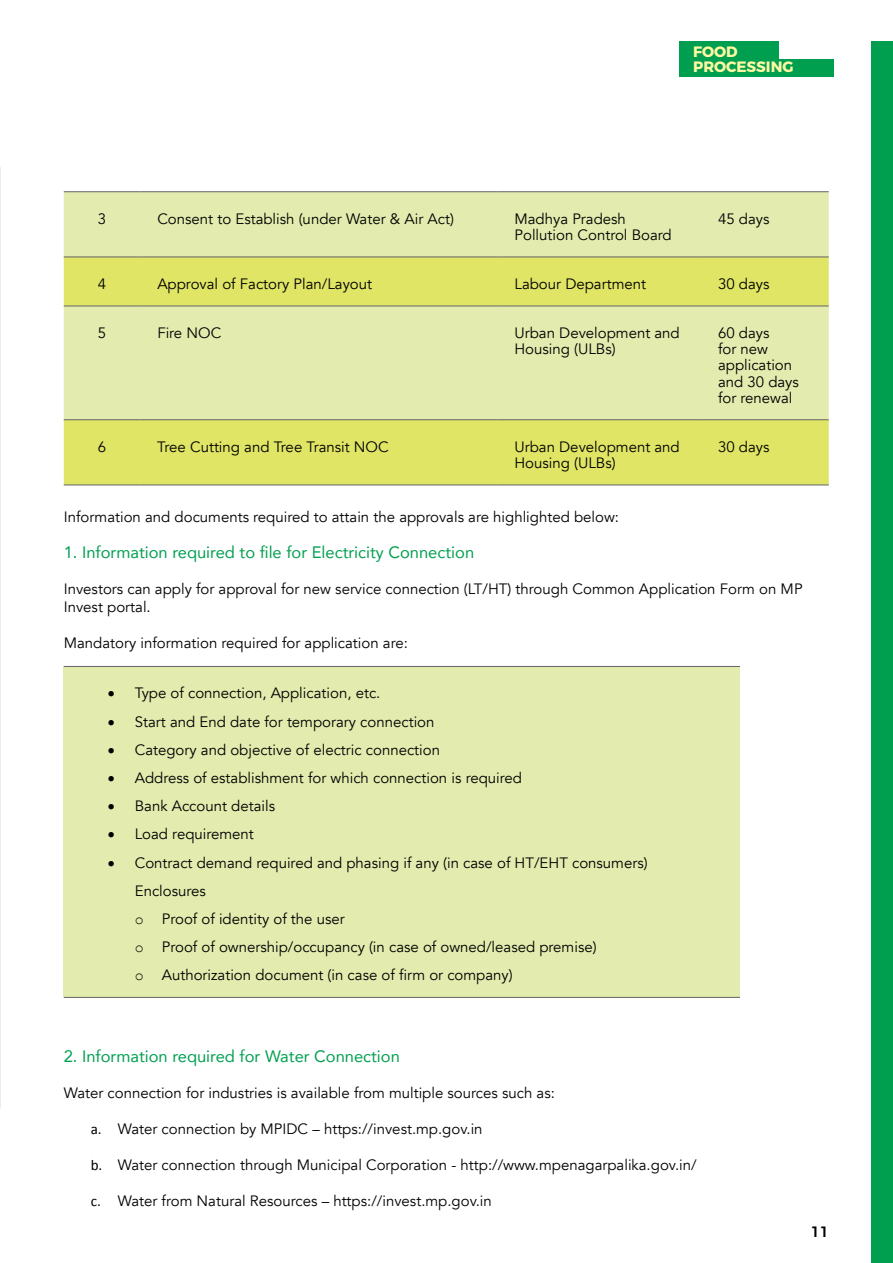
<style>
.page{position:relative;width:893px;height:1263px;background:#fff}
.page>*{position:absolute;margin:0;border:0;box-sizing:border-box;transform-origin:0 0}
.t1{font:16.5px "Avenir";color:#009f4f}
.t2{font:15px/16.2px "Avenir";color:#000}
.t3{font:700 15px/15px "Montserrat";color:#fff8a3}
.t4{font:500 15px "Montserrat";color:#000}
.s1{font-family:"Courier New"}
.s2{font-family:"Calibri"}
</style>
<div class="page">
<div style="left:680px;top:41px;width:99px;height:18px;background:#009f4f"></div>
<div style="left:680px;top:59px;width:154px;height:18px;background:#009f4f"></div>
<div style="left:872px;top:41px;width:21px;height:1222px;background:#009f4f"></div>
<div style="left:64px;top:192px;width:765px;height:65px;background:#e3ecae"></div>
<svg style="left:64px;top:258px;width:765px;height:227px;background:#e0e789"></svg>
<hr style="left:64px;top:191px;width:76px;height:1px;background:#636466">
<hr style="left:140px;top:191px;width:357px;height:1px;background:#636466">
<hr style="left:497px;top:191px;width:204px;height:1px;background:#636466">
<hr style="left:701px;top:191px;width:128px;height:1px;background:#636466">
<hr style="left:64px;top:257px;width:76px;height:1px;background:#636466">
<hr style="left:140px;top:257px;width:357px;height:1px;background:#636466">
<hr style="left:497px;top:257px;width:204px;height:1px;background:#636466">
<hr style="left:701px;top:257px;width:128px;height:1px;background:#636466">
<hr style="left:64px;top:306px;width:76px;height:1px;background:#636466">
<hr style="left:140px;top:306px;width:357px;height:1px;background:#636466">
<hr style="left:497px;top:306px;width:204px;height:1px;background:#636466">
<hr style="left:701px;top:306px;width:128px;height:1px;background:#636466">
<hr style="left:64px;top:419px;width:76px;height:1px;background:#636466">
<hr style="left:140px;top:419px;width:357px;height:1px;background:#636466">
<hr style="left:497px;top:419px;width:204px;height:1px;background:#636466">
<hr style="left:701px;top:419px;width:128px;height:1px;background:#636466">
<hr style="left:64px;top:485px;width:76px;height:1px;background:#636466">
<hr style="left:140px;top:485px;width:357px;height:1px;background:#636466">
<hr style="left:497px;top:485px;width:204px;height:1px;background:#636466">
<hr style="left:701px;top:485px;width:128px;height:1px;background:#636466">
<div style="left:64px;top:666px;width:676px;height:331px;background:#e3ecae"></div>
<hr style="left:64px;top:666px;width:676px;height:1px;background:#636466">
<hr style="left:64px;top:997px;width:676px;height:1px;background:#636466">
<hr style="left:0;top:167px;width:1px;height:941px;background:#e6e7e8">
<p class="t3" style="left:693px;top:43px;width:102px">FOOD<br>PROCESSING</p>
<p class="t2" style="left:98px;top:211px;width:10px">3</p>
<p class="t2" style="left:157px;top:211px;width:298px">Consent to Establish (under Water &amp; Air Act)</p>
<p class="t2" style="left:514px;top:211px;width:159px">Madhya Pradesh<br>Pollution Control Board</p>
<p class="t2" style="left:718px;top:211px;width:53px">45 days</p>
<p class="t2" style="left:98px;top:276px;width:10px">4</p>
<p class="t2" style="left:157px;top:276px;width:216px">Approval of Factory Plan/Layout</p>
<p class="t2" style="left:514px;top:276px;width:133px">Labour Department</p>
<p class="t2" style="left:718px;top:276px;width:53px">30 days</p>
<p class="t2" style="left:98px;top:325px;width:10px">5</p>
<p class="t2" style="left:157px;top:325px;width:65px">Fire NOC</p>
<p class="t2" style="left:514px;top:325px;width:167px">Urban Development and<br>Housing (ULBs)</p>
<p class="t2" style="left:718px;top:325px;width:82px">60 days<br>for new application and 30 days for renewal</p>
<p class="t2" style="left:98px;top:439px;width:10px">6</p>
<p class="t2" style="left:157px;top:439px;width:233px">Tree Cutting and Tree Transit NOC</p>
<p class="t2" style="left:514px;top:439px;width:167px">Urban Development and<br>Housing (ULBs)</p>
<p class="t2" style="left:718px;top:439px;width:53px">30 days</p>
<p class="t2" style="left:64px;top:509px;width:557px">Information and documents required to attain the approvals are highlighted below:</p>
<p class="t1" style="left:64px;top:539px;width:412px">1. Information required to file for Electricity Connection</p>
<p class="t2" style="left:64px;top:580px;width:740px;line-height:18px">Investors can apply for approval for new service connection (LT/HT) through Common Application Form on MP<br>Invest portal.</p>
<p class="t2" style="left:64px;top:635px;width:346px">Mandatory information required for application are:</p>
<p class="t2" style="left:108px;top:685px;width:274px">• Type of connection, Application, etc.</p>
<p class="t2" style="left:108px;top:714px;width:328px">• Start and End date for temporary connection</p>
<p class="t2" style="left:108px;top:742px;width:334px">• Category and objective of electric connection</p>
<p class="t2" style="left:108px;top:770px;width:416px">• Address of establishment for which connection is required</p>
<p class="t2" style="left:108px;top:798px;width:169px">• Bank Account details</p>
<p class="t2" style="left:108px;top:826px;width:148px">• Load requirement</p>
<p class="t2" style="left:135px;top:849px;width:514px;line-height:28.2px;text-indent:-27px">• Contract demand required and phasing if any (in case of HT/EHT consumers)<br>Enclosures<br><span class="s1">o</span> Proof of identity of the user<br><span class="s1">o</span> Proof of ownership/occupancy (in case of owned/leased premise)<br><span class="s1">o</span> Authorization document (in case of firm or company)</p>
<p class="t1" style="left:64px;top:1043px;width:338px">2. Information required for Water Connection</p>
<p class="t2" style="left:64px;top:1085px;width:493px">Water connection for industries is available from multiple sources such as:</p>
<p class="t2" style="left:91px;top:1121px;width:393px"><span class="s2">a.</span> Water connection by MPIDC – https://invest.mp.gov.in</p>
<p class="t2" style="left:91px;top:1157px;width:607px"><span class="s2">b.</span> Water connection through Municipal Corporation - http://www.mpenagarpalika.gov.in/</p>
<p class="t2" style="left:91px;top:1193px;width:403px"><span class="s2">c.</span> Water from Natural Resources – https://invest.mp.gov.in</p>
<p class="t4" style="left:811px;top:1220px;width:20px">11</p>
</div>
